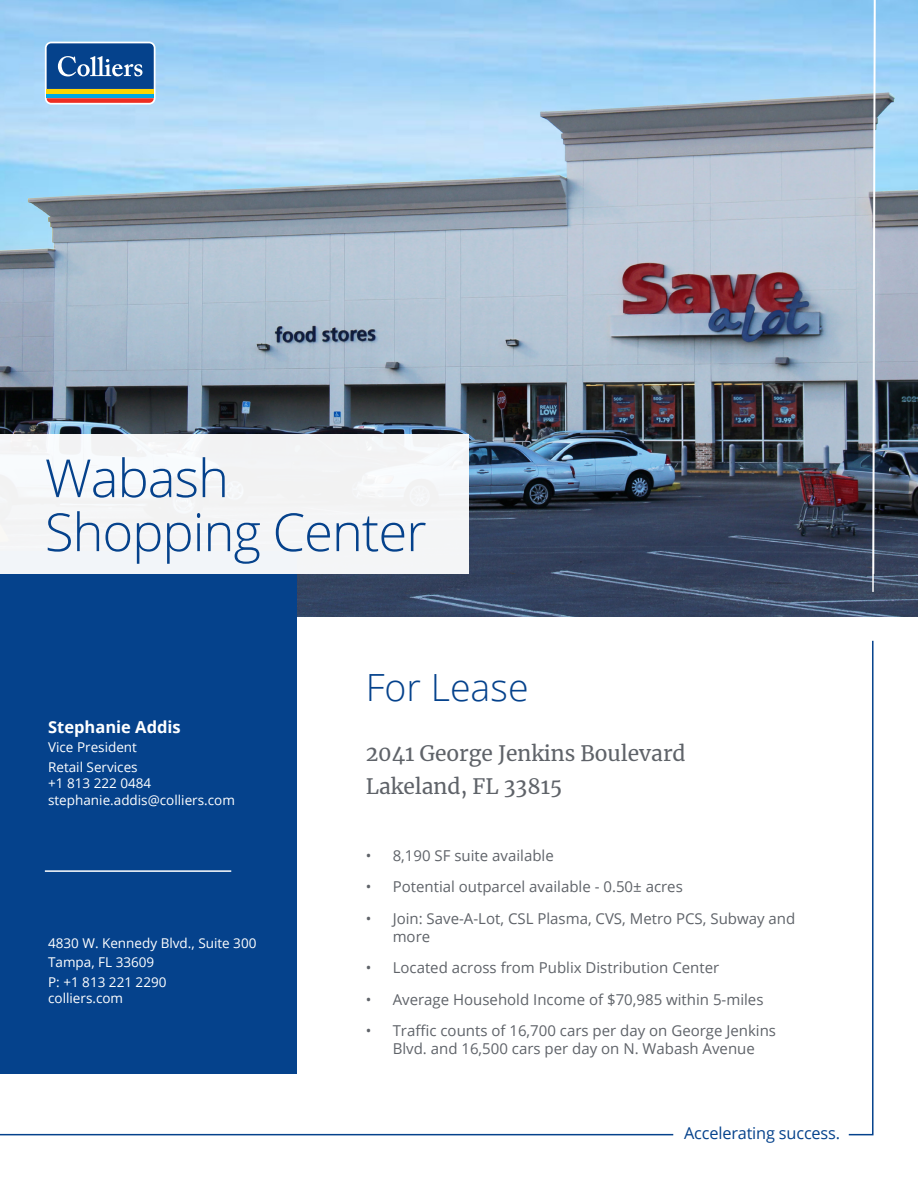
<style>
.page{position:relative;width:918px;height:1188px;background:#fff}
.page>*{position:absolute;margin:0;border:0;box-sizing:border-box;transform-origin:0 0}
.t1{font:300 52.5px "Open Sans";letter-spacing:-.02em;color:#05428c}
.t2{font:300 37.5px "Open Sans";color:#05428c}
.t3{font:21px "Merriweather";color:#5f6369}
.t4{font:700 16.5px "Open Sans";color:#fff}
.t5{font:16.35px "Open Sans";letter-spacing:-.01em;color:#05428c}
.t6{font:15px/18px "Open Sans";color:#5f6369}
.t7{font:13.5px "Open Sans";color:#fff}
</style>
<div class="page">
<img style="left:0;top:0;width:918px;height:617px">
<svg style="left:848px;top:640px;width:26px;height:496px"></svg>
<hr style="left:0;top:1134px;width:673px;height:1px;background:#05428c">
<svg style="left:872px;top:0;width:5px;height:593px"></svg>
<div style="left:0;top:551px;width:297px;height:523px;background:#05428c"></div>
<div style="left:0;top:434px;width:469px;height:140px;background:#f4f5f6"></div>
<svg style="left:45px;top:42px;width:111px;height:63px"></svg>
<hr style="left:47px;top:94px;width:107px;height:4px;background:#00a8e4">
<div style="left:47px;top:89px;width:107px;height:5px;background:#fed503"></div>
<svg style="left:47px;top:98px;width:107px;height:5px"></svg>
<svg style="left:47px;top:43px;width:107px;height:46px;background:#225899"></svg>
<hr style="left:45px;top:870px;width:186px;height:2px;background:#fff">
<p class="t1" style="left:45px;top:442px;width:186px">Wabash</p>
<p class="t1" style="left:45px;top:496px;width:383px">Shopping Center</p>
<p class="t4" style="left:48px;top:715px;width:134px">Stephanie Addis</p>
<p class="t7" style="left:48px;top:738px;width:90px">Vice President</p>
<p class="t7" style="left:48px;top:758px;width:91px">Retail Services</p>
<p class="t7" style="left:48px;top:774px;width:105px">+1 813 222 0484</p>
<p class="t7" style="left:48px;top:791px;width:188px">stephanie.addis@colliers.com</p>
<p class="t7" style="left:48px;top:933px;width:210px">4830 W. Kennedy Blvd., Suite 300</p>
<p class="t7" style="left:48px;top:953px;width:108px">Tampa, FL 33609</p>
<p class="t7" style="left:48px;top:972px;width:120px">P: +1 813 221 2290</p>
<p class="t7" style="left:48px;top:989px;width:77px">colliers.com</p>
<p class="t2" style="left:366px;top:662px;width:164px">For Lease</p>
<p class="t3" style="left:366px;top:739px;width:321px">2041 George Jenkins Boulevard</p>
<p class="t3" style="left:366px;top:772px;width:198px">Lakeland, FL 33815</p>
<p class="t6" style="left:366px;top:846px;width:190px">• 8,190 SF suite available</p>
<p class="t6" style="left:366px;top:877px;width:319px">• Potential outparcel available - 0.50± acres</p>
<p class="t6" style="left:393px;top:909px;width:404px;text-indent:-27px">• Join: Save-A-Lot, CSL Plasma, CVS, Metro PCS, Subway and more</p>
<p class="t6" style="left:366px;top:958px;width:355px">• Located across from Publix Distribution Center</p>
<p class="t6" style="left:366px;top:990px;width:399px">• Average Household Income of $70,985 within 5-miles</p>
<p class="t6" style="left:366px;top:1021px;width:412px;text-align:center">• Traffic counts of 16,700 cars per day on George Jenkins<br>Blvd. and 16,500 cars per day on N. Wabash Avenue</p>
<p class="t5" style="left:684px;top:1122px;width:158px">Accelerating success.</p>
</div>
